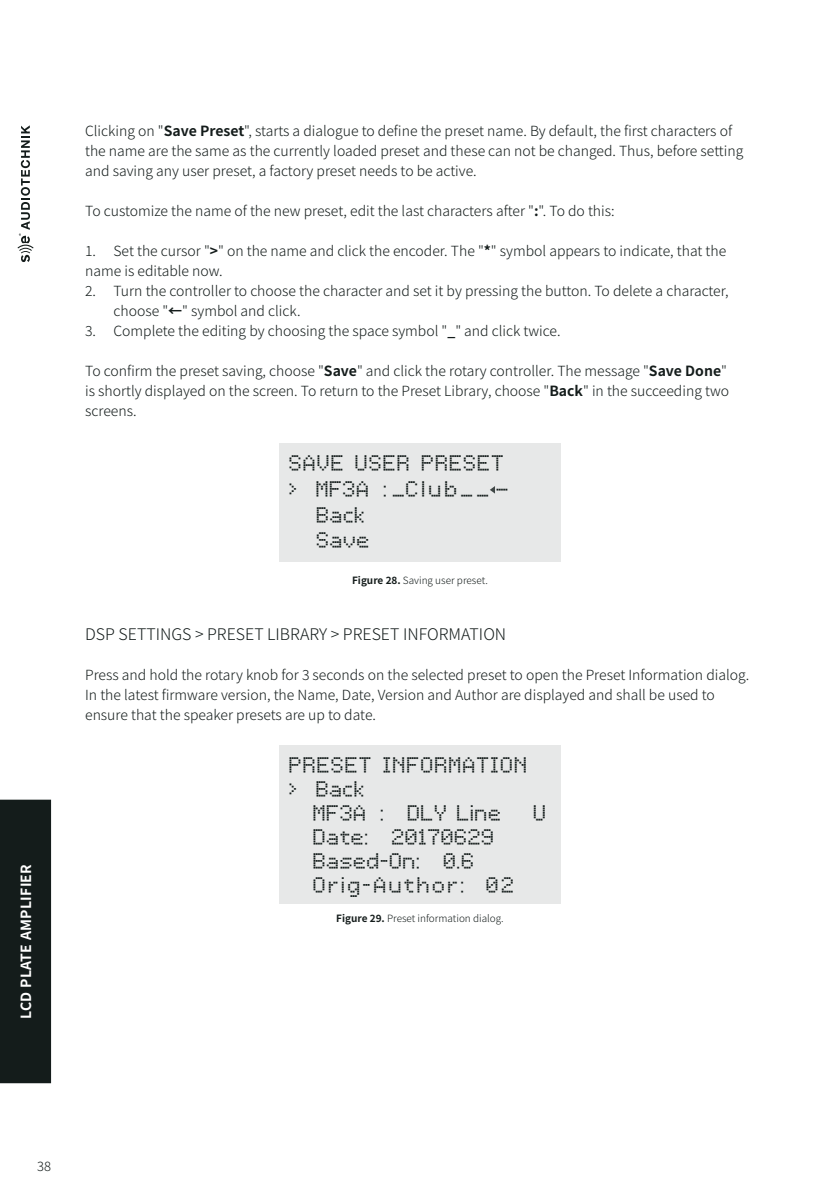
<style>
.page{position:relative;width:840px;height:1191px;background:#fff}
.page>*{position:absolute;margin:0;border:0;box-sizing:border-box;transform-origin:0 0}
.t1{font:36px "LCD Dot TR";letter-spacing:.015em;color:#141c1b}
.t2{font:36px "LCD Dot TR";letter-spacing:.05em;color:#141c1b}
.t3{font:36px "LCD Dot TR";letter-spacing:.035em;color:#141c1b}
.t4{font:300 16px "Source Han Sans CN";color:#141c1b}
.t5{font:300 14px/20px "Source Han Sans CN";color:#141c1b}
.t6{font:700 14px "Source Han Sans CN";letter-spacing:.02em;color:#fff}
.t7{font:300 13px "Source Han Sans CN";color:#141c1b}
.t8{font:300 10px "Source Han Sans CN";color:#141c1b}
.s1{font-weight:700}
</style>
<div class="page">
<div style="left:0;top:799px;width:51px;height:284px;background:#141c1b"></div>
<svg style="left:17px;top:125px;width:17px;height:137px"></svg>
<div style="left:279px;top:443px;width:281px;height:118px;background:#e7e8e8"></div>
<svg style="left:490px;top:487px;width:4px;height:6px"></svg>
<div style="left:279px;top:745px;width:281px;height:159px;background:#e7e8e8"></div>
<p class="t6" style="left:18px;top:1018px;width:156px;rotate:-90deg">LCD PLATE AMPLIFIER</p>
<p class="t5" style="left:85px;top:121px;width:659px">Clicking on "<span class="s1">Save Preset</span>", starts a dialogue to define the preset name. By default, the first characters of the name are the same as the currently loaded preset and these can not be changed. Thus, before setting and saving any user preset, a factory preset needs to be active.</p>
<p class="t5" style="left:85px;top:201px;width:530px">To customize the name of the new preset, edit the last characters after "<span class="s1">:</span>". To do this:</p>
<p class="t5" style="left:85px;top:241px;width:642px">1. Set the cursor "<span class="s1">&gt;</span>" on the name and click the encoder. The "<span class="s1">*</span>" symbol appears to indicate, that the name is editable now.</p>
<p class="t5" style="left:113px;top:281px;width:616px;text-indent:-28px">2. Turn the controller to choose the character and set it by pressing the button. To delete a character, choose "<span class="s1">←</span>" symbol and click.</p>
<p class="t5" style="left:85px;top:321px;width:476px">3. Complete the editing by choosing the space symbol "<span class="s1">_</span>" and click twice.</p>
<p class="t5" style="left:85px;top:361px;width:645px">To confirm the preset saving, choose "<span class="s1">Save</span>" and click the rotary controller. The message "<span class="s1">Save Done</span>" is shortly displayed on the screen. To return to the Preset Library, choose "<span class="s1">Back</span>" in the succeeding two screens.</p>
<p class="t1" style="left:289px;top:439px;width:217px">SAVE USER PRESET</p>
<p class="t1" style="left:496px;top:459px;width:15px">_</p>
<p class="t3" style="left:289px;top:465px;width:203px">&gt; MF3A : _Club__</p>
<p class="t1" style="left:316px;top:491px;width:51px">Back</p>
<p class="t1" style="left:316px;top:516px;width:55px">Save</p>
<p class="t8" style="left:352px;top:575px;width:137px"><span class="s1">Figure 28.</span> Saving user preset.</p>
<p class="t4" style="left:85px;top:625px;width:422px">DSP SETTINGS &gt; PRESET LIBRARY &gt; PRESET INFORMATION</p>
<p class="t5" style="left:85px;top:665px;width:665px">Press and hold the rotary knob for 3 seconds on the selected preset to open the Preset Information dialog.<br>In the latest firmware version, the Name, Date, Version and Author are displayed and shall be used to ensure that the speaker presets are up to date.</p>
<p class="t1" style="left:289px;top:741px;width:240px">PRESET INFORMATION</p>
<p class="t1" style="left:289px;top:765px;width:78px">&gt; Back</p>
<p class="t1" style="left:313px;top:789px;width:235px">MF3A : DLY Line U</p>
<p class="t1" style="left:313px;top:813px;width:183px">Date: 20170629</p>
<p class="t1" style="left:313px;top:837px;width:163px">Based-On: 0.6</p>
<p class="t2" style="left:313px;top:861px;width:203px">Orig-Author: 02</p>
<p class="t8" style="left:336px;top:912px;width:169px"><span class="s1">Figure 29.</span> Preset information dialog.</p>
<p class="t7" style="left:37px;top:1158px;width:15px">38</p>
</div>
